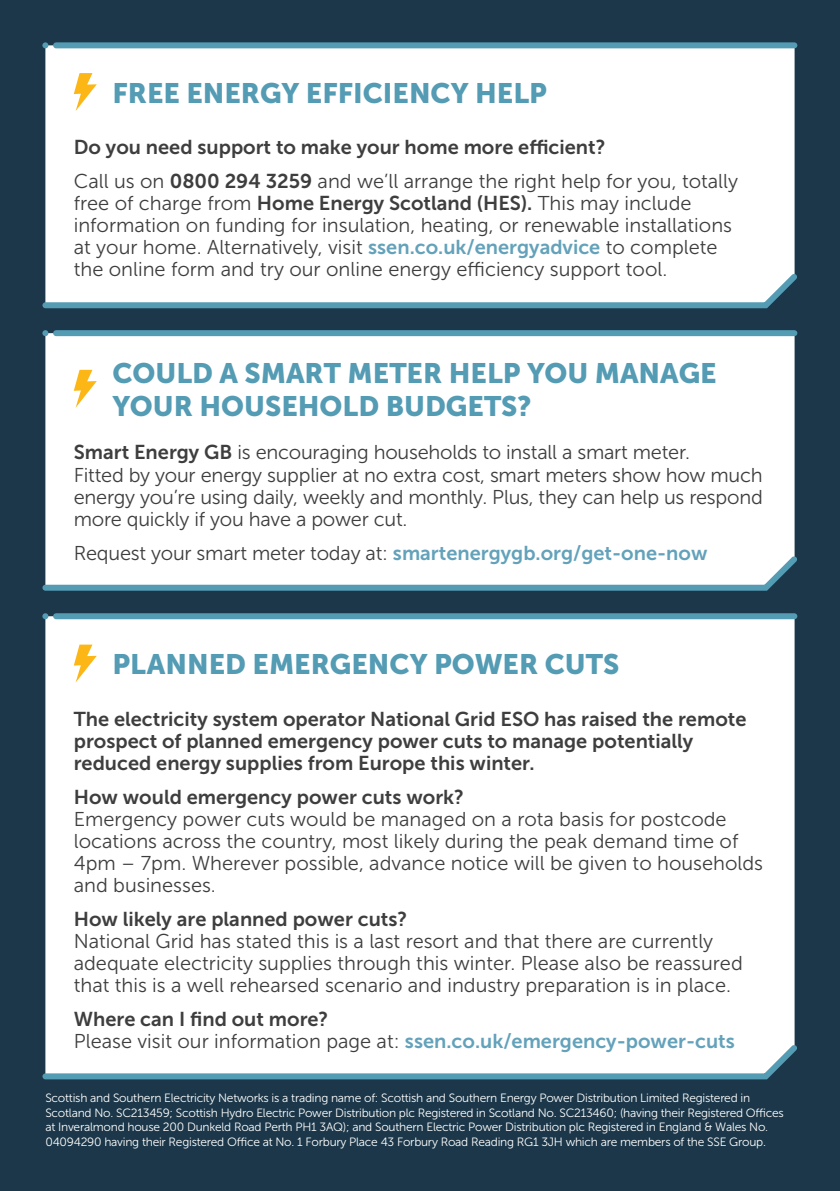
<style>
.page{position:relative;width:840px;height:1191px;background:#fff}
.page>*{position:absolute;margin:0;border:0;box-sizing:border-box;transform-origin:0 0}
.t1{font:28px/33.6px "Museo Sans 900";color:#549bb4}
.t2{font:20px/22px "Museo Sans 300";color:#3e3e3f}
.t3{font:20px/22px "Museo Sans 700";color:#3e3e3f}
.t4{font:12px/14.4px "Museo Sans 300";letter-spacing:-.02em;color:#fff}
.s1{font-family:"Museo Sans 700"}
.s2{font-family:"Museo Sans 700";color:#63a2ba}
</style>
<div class="page">
<div style="left:0;top:0;width:839px;height:1191px;background:#1b3749"></div>
<div style="left:45px;top:616px;width:749px;height:423px;background:#fff"></div>
<div style="left:45px;top:45px;width:749px;height:223px;background:#fff"></div>
<div style="left:45px;top:333px;width:749px;height:218px;background:#fff"></div>
<svg style="left:74px;top:644px;width:23px;height:38px"></svg>
<svg style="left:74px;top:73px;width:23px;height:38px"></svg>
<svg style="left:74px;top:370px;width:23px;height:38px"></svg>
<div style="left:56px;top:613px;width:738px;height:6px;background:#549bb4"></div>
<svg style="left:42px;top:613px;width:6px;height:6px"></svg>
<svg style="left:42px;top:1039px;width:755px;height:41px;background:#dde9ed"></svg>
<svg style="left:42px;top:551px;width:755px;height:40px;background:#deeaee"></svg>
<div style="left:56px;top:330px;width:738px;height:6px;background:#549bb4"></div>
<svg style="left:42px;top:330px;width:6px;height:6px"></svg>
<div style="left:56px;top:42px;width:738px;height:6px;background:#549bb4"></div>
<svg style="left:42px;top:42px;width:6px;height:6px"></svg>
<svg style="left:42px;top:268px;width:755px;height:41px;background:#dde8ed"></svg>
<h1 class="t1" style="left:112px;top:76px;width:436px">FREE ENERGY EFFICIENCY HELP</h1>
<p class="t3" style="left:74px;top:136px;width:533px">Do you need support to make your home more efficient?</p>
<p class="t2" style="left:74px;top:171px;width:665px">Call us on <span class="s1">0800 294 3259</span> and we’ll arrange the right help for you, totally free of charge from <span class="s1">Home Energy Scotland (HES).</span> This may include information on funding for insulation, heating, or renewable installations at your home. Alternatively, visit <span class="s2">ssen.co.uk/energyadvice</span> to complete the online form and try our online energy efficiency support tool.</p>
<h1 class="t1" style="left:112px;top:356px;width:605px">COULD A SMART METER HELP YOU MANAGE<br>YOUR HOUSEHOLD BUDGETS?</h1>
<p class="t2" style="left:74px;top:442px;width:690px"><span class="s1">Smart Energy GB</span> is encouraging households to install a smart meter.<br>Fitted by your energy supplier at no extra cost, smart meters show how much energy you’re using daily, weekly and monthly. Plus, they can help us respond more quickly if you have a power cut.</p>
<p class="t2" style="left:74px;top:542px;width:635px">Request your smart meter today at: <span class="s2">smartenergygb.org/get-one-now</span></p>
<h1 class="t1" style="left:112px;top:647px;width:508px">PLANNED EMERGENCY POWER CUTS</h1>
<p class="t3" style="left:74px;top:708px;width:673px">The electricity system operator National Grid ESO has raised the remote prospect of planned emergency power cuts to manage potentially reduced energy supplies from Europe this winter.</p>
<p class="t3" style="left:74px;top:786px;width:391px">How would emergency power cuts work?</p>
<p class="t2" style="left:74px;top:808px;width:690px">Emergency power cuts would be managed on a rota basis for postcode locations across the country, most likely during the peak demand time of 4pm – 7pm. Wherever possible, advance notice will be given to households and businesses.</p>
<p class="t3" style="left:74px;top:908px;width:335px">How likely are planned power cuts?</p>
<p class="t2" style="left:74px;top:930px;width:670px">National Grid has stated this is a last resort and that there are currently adequate electricity supplies through this winter. Please also be reassured that this is a well rehearsed scenario and industry preparation is in place.</p>
<p class="t3" style="left:74px;top:1008px;width:256px">Where can I find out more?</p>
<p class="t2" style="left:74px;top:1030px;width:662px">Please visit our information page at: <span class="s2">ssen.co.uk/emergency-power-cuts</span></p>
<p class="t4" style="left:45px;top:1091px;width:739px">Scottish and Southern Electricity Networks is a trading name of: Scottish and Southern Energy Power Distribution Limited Registered in Scotland No. SC213459; Scottish Hydro Electric Power Distribution plc Registered in Scotland No. SC213460; (having their Registered Offices at Inveralmond house 200 Dunkeld Road Perth PH1 3AQ); and Southern Electric Power Distribution plc Registered in England &amp; Wales No.<br>04094290 having their Registered Office at No. 1 Forbury Place 43 Forbury Road Reading RG1 3JH which are members of the SSE Group.</p>
</div>
